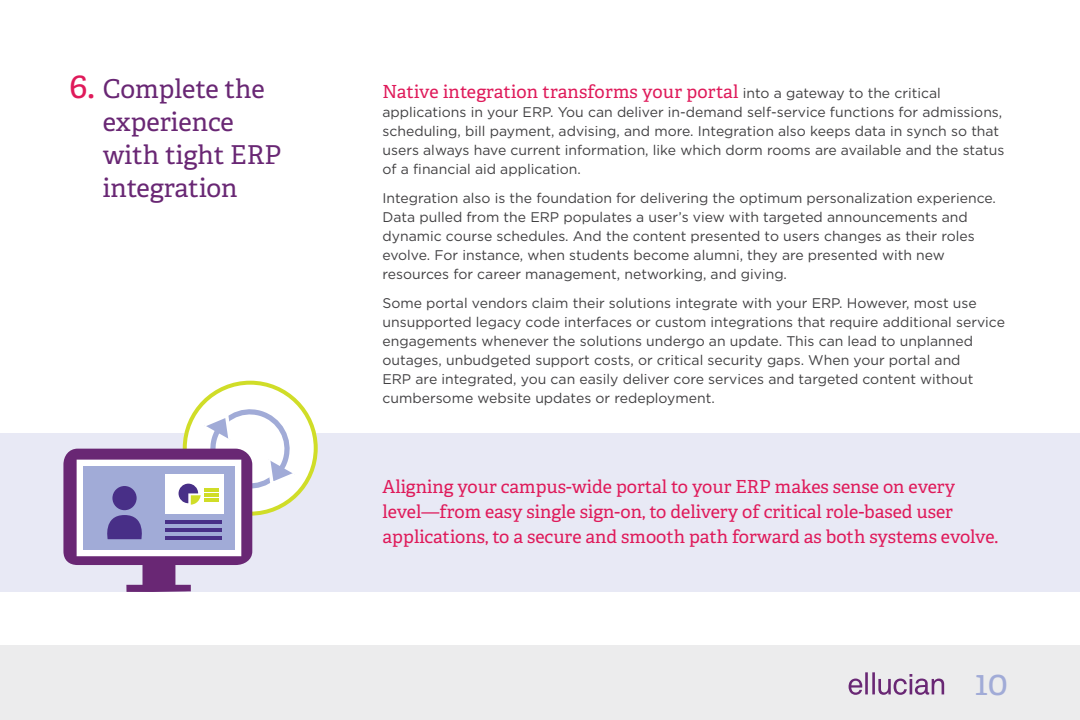
<style>
.page{position:relative;width:1080px;height:720px;background:#fff}
.page>*{position:absolute;margin:0;border:0;box-sizing:border-box;transform-origin:0 0}
.t1{font:35px "Adelle";color:#a1abd7}
.t2{font:26px/33px "Adelle";color:#692774}
.t3{font:18px/25px "Adelle";color:#df1a5a}
.t4{font:14px/19px "Gotham HTF";color:#414042}
.s1{font-size:35px;color:#df1a5a}
.s2{font-family:"Gotham HTF";font-size:14px;color:#414042}
</style>
<div class="page">
<div style="left:0;top:433px;width:1080px;height:159px;background:#e8e9f5"></div>
<svg style="left:185px;top:383px;width:131px;height:131px"></svg>
<svg style="left:63px;top:401px;width:236px;height:191px"></svg>
<hr style="left:204px;top:489px;width:14px;height:3px;background:#d0dd28">
<hr style="left:204px;top:494px;width:14px;height:3px;background:#d0dd28">
<hr style="left:204px;top:498px;width:14px;height:4px;background:#d0dd28">
<hr style="left:165px;top:520px;width:56px;height:3px;background:#482f87">
<hr style="left:165px;top:536px;width:56px;height:3px;background:#482f87">
<hr style="left:165px;top:528px;width:56px;height:3px;background:#482f87">
<div style="left:0;top:645px;width:1080px;height:75px;background:#ececed"></div>
<svg style="left:849px;top:672px;width:95px;height:23px"></svg>
<h2 class="t2" style="left:103px;top:71px;width:180px;text-indent:-34px"><span class="s1">6.</span> Complete the experience with tight ERP integration</h2>
<p class="t3" style="left:382px;top:79px;width:560px">Native integration transforms your portal <span class="s2">into a gateway to the critical</span></p>
<p class="t4" style="left:382px;top:103px;width:624px">applications in your ERP. You can deliver in-demand self-service functions for admissions, scheduling, bill payment, advising, and more. Integration also keeps data in synch so that users always have current information, like which dorm rooms are available and the status of a financial aid application.</p>
<p class="t4" style="left:382px;top:189px;width:615px">Integration also is the foundation for delivering the optimum personalization experience.<br>Data pulled from the ERP populates a user’s view with targeted announcements and dynamic course schedules. And the content presented to users changes as their roles evolve. For instance, when students become alumni, they are presented with new resources for career management, networking, and giving.</p>
<p class="t4" style="left:382px;top:294px;width:624px">Some portal vendors claim their solutions integrate with your ERP. However, most use unsupported legacy code interfaces or custom integrations that require additional service engagements whenever the solutions undergo an update. This can lead to unplanned outages, unbudgeted support costs, or critical security gaps. When your portal and<br>ERP are integrated, you can easily deliver core services and targeted content without cumbersome website updates or redeployment.</p>
<p class="t3" style="left:382px;top:474px;width:617px">Aligning your campus-wide portal to your ERP makes sense on every level—from easy single sign-on, to delivery of critical role-based user applications, to a secure and smooth path forward as both systems evolve.</p>
<h1 class="t1" style="left:975px;top:657px;width:34px">10</h1>
</div>
